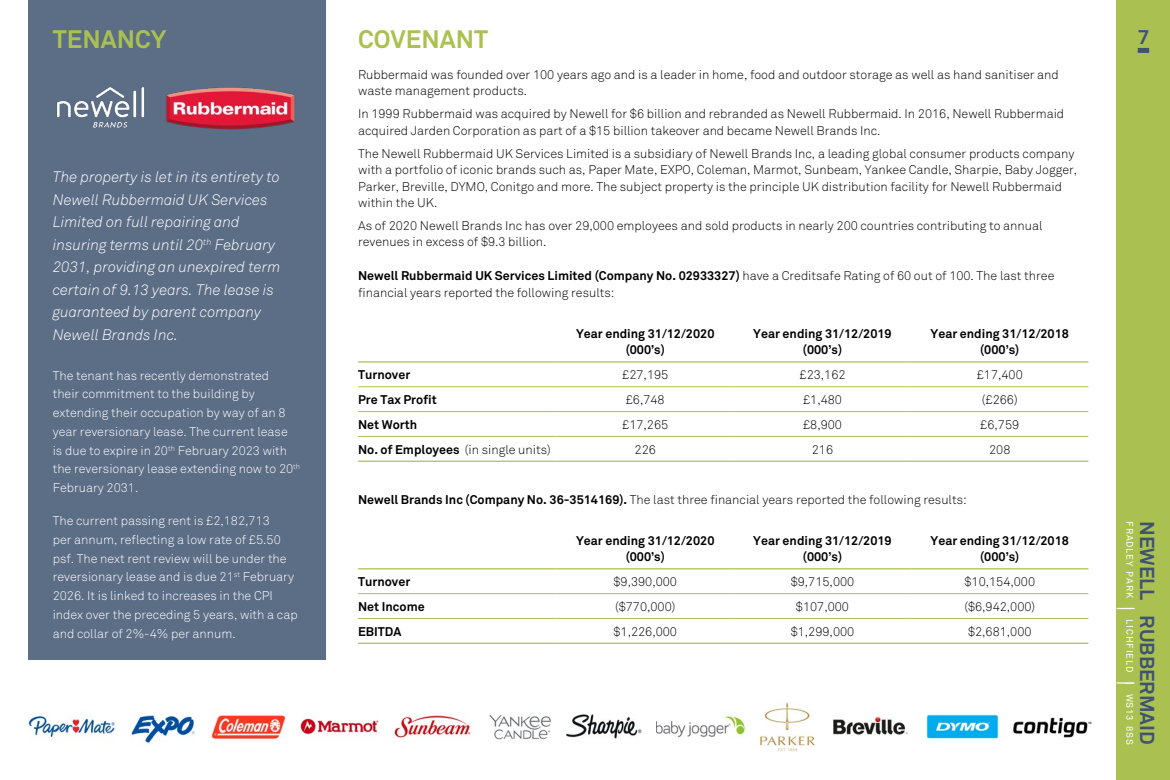
<style>
.page{position:relative;width:1170px;height:780px;background:#fff}
.page>*{position:absolute;margin:0;border:0;box-sizing:border-box;transform-origin:0 0}
.t1{font:700 25px "Akkurat";color:#aac151}
.t2{font:700 20px "Akkurat";color:#3f5371}
.t3{font:italic 300 15px/22.5px "Akkurat";color:#fff}
.t4{font:300 12.5px/16.2px "Akkurat";color:#000}
.t5{font:300 12.5px/18.8px "Akkurat";color:#fff}
.t6{font:700 12.5px/16.2px "Akkurat";color:#000;text-align:center}
.t7{font:9.38px "Akkurat";letter-spacing:.09em;color:#fff}
.s1{font-weight:700}
</style>
<div class="page">
<div style="left:1116px;top:0;width:53px;height:780px;background:#aac151"></div>
<svg style="left:1116px;top:682px;width:18px;height:1px"></svg>
<svg style="left:1116px;top:607px;width:18px;height:2px"></svg>
<div style="left:1137px;top:48px;width:11px;height:5px;background:#3f5371"></div>
<div style="left:28px;top:0;width:298px;height:659px;background:#5c6d86"></div>
<img style="left:166px;top:87px;width:129px;height:43px">
<img style="left:56px;top:87px;width:89px;height:41px">
<img style="left:28px;top:716px;width:87px;height:22px">
<img style="left:131px;top:715px;width:64px;height:29px">
<img style="left:211px;top:715px;width:74px;height:25px">
<img style="left:300px;top:718px;width:78px;height:17px">
<img style="left:394px;top:715px;width:77px;height:23px">
<img style="left:489px;top:715px;width:62px;height:25px">
<img style="left:566px;top:714px;width:76px;height:24px">
<img style="left:656px;top:715px;width:89px;height:23px">
<img style="left:759px;top:702px;width:55px;height:49px">
<img style="left:833px;top:716px;width:75px;height:19px">
<img style="left:926px;top:714px;width:72px;height:25px">
<img style="left:1013px;top:717px;width:78px;height:20px">
<hr style="left:358px;top:361px;width:198px;height:1px;background:#aac151">
<hr style="left:556px;top:361px;width:177px;height:1px;background:#aac151">
<hr style="left:733px;top:361px;width:178px;height:1px;background:#aac151">
<hr style="left:911px;top:361px;width:177px;height:1px;background:#aac151">
<hr style="left:358px;top:386px;width:198px;height:1px;background:#aac151">
<hr style="left:556px;top:386px;width:177px;height:1px;background:#aac151">
<hr style="left:733px;top:386px;width:178px;height:1px;background:#aac151">
<hr style="left:911px;top:386px;width:177px;height:1px;background:#aac151">
<hr style="left:358px;top:411px;width:198px;height:1px;background:#aac151">
<hr style="left:556px;top:411px;width:177px;height:1px;background:#aac151">
<hr style="left:733px;top:411px;width:178px;height:1px;background:#aac151">
<hr style="left:911px;top:411px;width:177px;height:1px;background:#aac151">
<hr style="left:358px;top:436px;width:198px;height:1px;background:#aac151">
<hr style="left:358px;top:460px;width:198px;height:2px;background:#aac151">
<hr style="left:556px;top:436px;width:177px;height:1px;background:#aac151">
<hr style="left:733px;top:436px;width:178px;height:1px;background:#aac151">
<hr style="left:911px;top:436px;width:177px;height:1px;background:#aac151">
<hr style="left:556px;top:460px;width:177px;height:2px;background:#aac151">
<hr style="left:733px;top:460px;width:178px;height:2px;background:#aac151">
<hr style="left:911px;top:460px;width:177px;height:2px;background:#aac151">
<hr style="left:358px;top:568px;width:198px;height:1px;background:#aac151">
<hr style="left:556px;top:568px;width:177px;height:1px;background:#aac151">
<hr style="left:733px;top:568px;width:178px;height:1px;background:#aac151">
<hr style="left:911px;top:568px;width:177px;height:1px;background:#aac151">
<hr style="left:358px;top:593px;width:198px;height:1px;background:#aac151">
<hr style="left:556px;top:593px;width:177px;height:1px;background:#aac151">
<hr style="left:733px;top:593px;width:178px;height:1px;background:#aac151">
<hr style="left:911px;top:593px;width:177px;height:1px;background:#aac151">
<hr style="left:358px;top:618px;width:198px;height:1px;background:#aac151">
<hr style="left:358px;top:642px;width:198px;height:2px;background:#aac151">
<hr style="left:556px;top:618px;width:177px;height:1px;background:#aac151">
<hr style="left:733px;top:618px;width:178px;height:1px;background:#aac151">
<hr style="left:911px;top:618px;width:177px;height:1px;background:#aac151">
<hr style="left:556px;top:642px;width:177px;height:2px;background:#aac151">
<hr style="left:733px;top:642px;width:178px;height:2px;background:#aac151">
<hr style="left:911px;top:642px;width:177px;height:2px;background:#aac151">
<h1 class="t1" style="left:53px;top:24px;width:115px">TENANCY</h1>
<h2 class="t2" style="left:1137px;top:25px;width:13px">7</h2>
<h1 class="t1" style="left:358px;top:24px;width:132px">COVENANT</h1>
<p class="t4" style="left:358px;top:67px;width:702px">Rubbermaid was founded over 100 years ago and is a leader in home, food and outdoor storage as well as hand sanitiser and waste management products.</p>
<p class="t4" style="left:358px;top:106px;width:707px">In 1999 Rubbermaid was acquired by Newell for $6 billion and rebranded as Newell Rubbermaid. In 2016, Newell Rubbermaid acquired Jarden Corporation as part of a $15 billion takeover and became Newell Brands Inc.</p>
<p class="t4" style="left:358px;top:146px;width:720px">The Newell Rubbermaid UK Services Limited is a subsidiary of Newell Brands Inc, a leading global consumer products company with a portfolio of iconic brands such as, Paper Mate, EXPO, Coleman, Marmot, Sunbeam, Yankee Candle, Sharpie, Baby Jogger, Parker, Breville, DYMO, Conitgo and more. The subject property is the principle UK distribution facility for Newell Rubbermaid within the UK.</p>
<p class="t4" style="left:358px;top:218px;width:686px">As of 2020 Newell Brands Inc has over 29,000 employees and sold products in nearly 200 countries contributing to annual revenues in excess of $9.3 billion.</p>
<p class="t4" style="left:358px;top:268px;width:697px"><span class="s1">Newell Rubbermaid UK Services Limited (Company No. 02933327)</span> have a Creditsafe Rating of 60 out of 100. The last three financial years reported the following results:</p>
<p class="t6" style="left:576px;top:325px;width:140px">Year ending 31/12/2020 (000’s)</p>
<p class="t6" style="left:753px;top:325px;width:140px">Year ending 31/12/2019 (000’s)</p>
<p class="t6" style="left:930px;top:325px;width:140px">Year ending 31/12/2018 (000’s)</p>
<p class="t6" style="left:358px;top:367px;width:54px">Turnover</p>
<p class="t4" style="left:622px;top:367px;width:48px">£27,195</p>
<p class="t4" style="left:799px;top:367px;width:48px">£23,162</p>
<p class="t4" style="left:976px;top:367px;width:48px">£17,400</p>
<p class="t6" style="left:358px;top:391px;width:80px">Pre Tax Profit</p>
<p class="t4" style="left:625px;top:392px;width:40px">£6,748</p>
<p class="t4" style="left:803px;top:392px;width:40px">£1,480</p>
<p class="t4" style="left:981px;top:392px;width:37px">(£266)</p>
<p class="t6" style="left:358px;top:416px;width:61px">Net Worth</p>
<p class="t4" style="left:622px;top:416px;width:48px">£17,265</p>
<p class="t4" style="left:803px;top:416px;width:40px">£8,900</p>
<p class="t4" style="left:980px;top:416px;width:40px">£6,759</p>
<p class="t4" style="left:358px;top:441px;width:194px"><span class="s1">No. of Employees</span> (in single units)</p>
<p class="t4" style="left:634px;top:441px;width:23px">226</p>
<p class="t4" style="left:811px;top:441px;width:23px">216</p>
<p class="t4" style="left:989px;top:441px;width:23px">208</p>
<p class="t4" style="left:358px;top:491px;width:610px"><span class="s1">Newell Brands Inc (Company No. 36-3514169).</span> The last three financial years reported the following results:</p>
<p class="t6" style="left:576px;top:532px;width:140px">Year ending 31/12/2020 (000’s)</p>
<p class="t6" style="left:753px;top:532px;width:140px">Year ending 31/12/2019 (000’s)</p>
<p class="t6" style="left:930px;top:532px;width:140px">Year ending 31/12/2018 (000’s)</p>
<p class="t6" style="left:358px;top:573px;width:54px">Turnover</p>
<p class="t4" style="left:613px;top:574px;width:65px">$9,390,000</p>
<p class="t4" style="left:790px;top:574px;width:65px">$9,715,000</p>
<p class="t4" style="left:964px;top:574px;width:72px">$10,154,000</p>
<p class="t6" style="left:358px;top:598px;width:68px">Net Income</p>
<p class="t4" style="left:615px;top:598px;width:62px">($770,000)</p>
<p class="t4" style="left:796px;top:598px;width:55px">$107,000</p>
<p class="t4" style="left:964px;top:598px;width:72px">($6,942,000)</p>
<p class="t6" style="left:358px;top:623px;width:45px">EBITDA</p>
<p class="t4" style="left:613px;top:623px;width:65px">$1,226,000</p>
<p class="t4" style="left:790px;top:623px;width:65px">$1,299,000</p>
<p class="t4" style="left:967px;top:623px;width:65px">$2,681,000</p>
<p class="t3" style="left:53px;top:166px;width:229px">The property is let in its entirety to<br>Newell Rubbermaid UK Services<br>Limited on full repairing and insuring terms until 20<sup>th</sup> February<br>2031, providing an unexpired term certain of 9.13 years. The lease is guaranteed by parent company<br>Newell Brands Inc.</p>
<p class="t5" style="left:53px;top:366px;width:249px">The tenant has recently demonstrated<br>their commitment to the building by extending their occupation by way of an 8 year reversionary lease. The current lease is due to expire in 20<sup>th</sup> February 2023 with the reversionary lease extending now to 20<sup>th </sup>February 2031.</p>
<p class="t5" style="left:53px;top:511px;width:246px">The current passing rent is £2,182,713<br>per annum, reflecting a low rate of £5.50 psf. The next rent review will be under the reversionary lease and is due 21<sup>st</sup> February 2026. It is linked to increases in the CPI index over the preceding 5 years, with a cap and collar of 2%-4% per annum.</p>
<p class="t7" style="left:1134px;top:521px;width:225px;rotate:90deg">FRADLEY PARK | LICHFIELD | WS13 8SS</p>
<h2 class="t2" style="left:1159px;top:521px;width:225px;rotate:90deg">NEWELL RUBBERMAID</h2>
</div>
